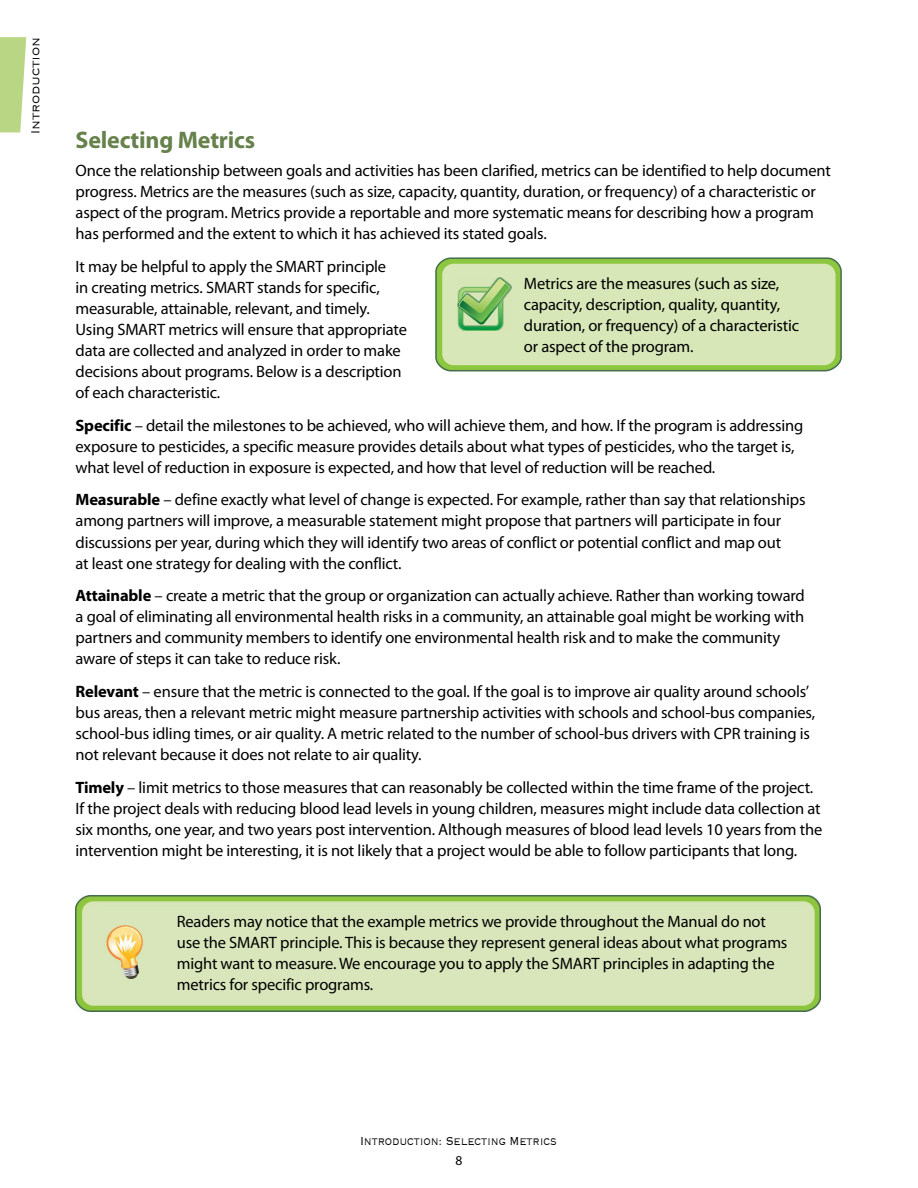
<style>
.page{position:relative;width:918px;height:1188px;background:#fff}
.page>*{position:absolute;margin:0;border:0;box-sizing:border-box;transform-origin:0 0}
.t1{font:700 24px "Myriad Pro";letter-spacing:-.01em;color:#67814c}
.t2{font:16.5px/21px "Myriad Pro";letter-spacing:-.01em;color:#000}
.t3{font:300 15px "Copperplate";letter-spacing:-.01em;color:#000;scale:.8 1}
.t4{font:13.5px "Myriad Pro";color:#000}
.s1{font-weight:700}
</style>
<div class="page">
<svg style="left:0;top:37px;width:26px;height:95px;background:#c0da92"></svg>
<img style="left:75px;top:896px;width:746px;height:116px">
<svg style="left:435px;top:257px;width:407px;height:115px;background:#86b35a"></svg>
<div style="left:441px;top:263px;width:395px;height:103px;background:#d7e7b8;border-radius:12px"></div>
<div style="left:441px;top:262px;width:396px;height:105px;border:2px solid #8dc63f;border-radius:12px"></div>
<img style="left:458px;top:277px;width:53px;height:53px">
<p class="t3" style="left:26px;top:134px;width:123px;rotate:-90deg">Introduction</p>
<p class="t1" style="left:76px;top:124px;width:181px">Selecting Metrics</p>
<p class="t2" style="left:76px;top:160px;width:757px">Once the relationship between goals and activities has been clarified, metrics can be identified to help document progress. Metrics are the measures (such as size, capacity, quantity, duration, or frequency) of a characteristic or aspect of the program. Metrics provide a reportable and more systematic means for describing how a program has performed and the extent to which it has achieved its stated goals.</p>
<p class="t2" style="left:76px;top:255px;width:333px">It may be helpful to apply the SMART principle<br>in creating metrics. SMART stands for specific, measurable, attainable, relevant, and timely.<br>Using SMART metrics will ensure that appropriate data are collected and analyzed in order to make decisions about programs. Below is a description of each characteristic.</p>
<p class="t2" style="left:524px;top:272px;width:277px">Metrics are the measures (such as size, capacity, description, quality, quantity, duration, or frequency) of a characteristic or aspect of the program.</p>
<p class="t2" style="left:76px;top:414px;width:729px"><span class="s1">Specific</span> – detail the milestones to be achieved, who will achieve them, and how. If the program is addressing exposure to pesticides, a specific measure provides details about what types of pesticides, who the target is, what level of reduction in exposure is expected, and how that level of reduction will be reached.</p>
<p class="t2" style="left:76px;top:489px;width:732px"><span class="s1">Measurable</span> – define exactly what level of change is expected. For example, rather than say that relationships among partners will improve, a measurable statement might propose that partners will participate in four discussions per year, during which they will identify two areas of conflict or potential conflict and map out<br>at least one strategy for dealing with the conflict.</p>
<p class="t2" style="left:76px;top:585px;width:731px"><span class="s1">Attainable</span> – create a metric that the group or organization can actually achieve. Rather than working toward a goal of eliminating all environmental health risks in a community, an attainable goal might be working with partners and community members to identify one environmental health risk and to make the community aware of steps it can take to reduce risk.</p>
<p class="t2" style="left:76px;top:681px;width:741px"><span class="s1">Relevant</span> – ensure that the metric is connected to the goal. If the goal is to improve air quality around schools’ bus areas, then a relevant metric might measure partnership activities with schools and school-bus companies, school-bus idling times, or air quality. A metric related to the number of school-bus drivers with CPR training is not relevant because it does not relate to air quality.</p>
<p class="t2" style="left:76px;top:777px;width:748px"><span class="s1">Timely</span> – limit metrics to those measures that can reasonably be collected within the time frame of the project.<br>If the project deals with reducing blood lead levels in young children, measures might include data collection at six months, one year, and two years post intervention. Although measures of blood lead levels 10 years from the intervention might be interesting, it is not likely that a project would be able to follow participants that long.</p>
<p class="t2" style="left:177px;top:911px;width:612px">Readers may notice that the example metrics we provide throughout the Manual do not use the SMART principle. This is because they represent general ideas about what programs might want to measure. We encourage you to apply the SMART principles in adapting the metrics for specific programs.</p>
<p class="t3" style="left:360px;top:1132px;width:247px">Introduction: Selecting Metrics</p>
<p class="t4" style="left:456px;top:1153px;width:8px">8</p>
</div>
